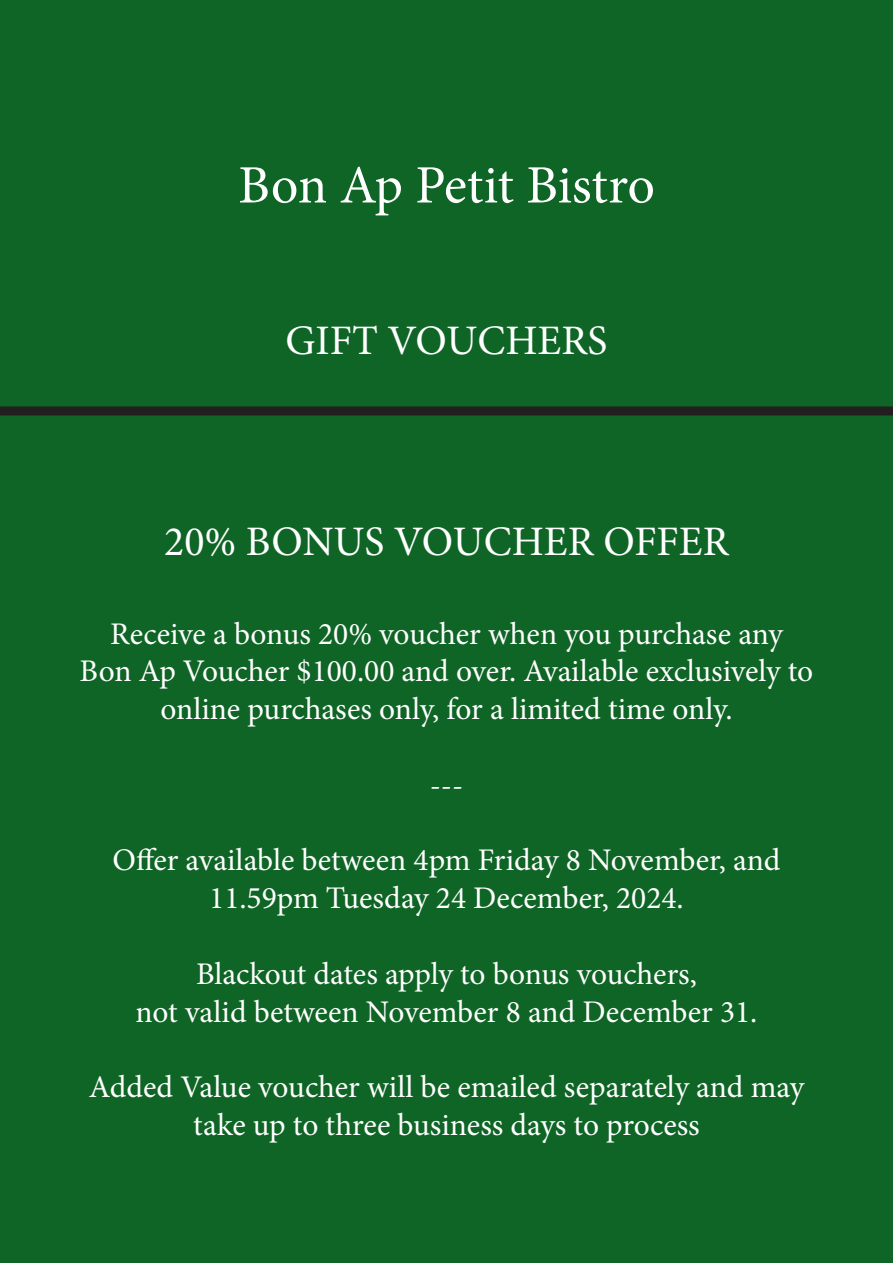
<style>
.page{position:relative;width:893px;height:1263px;background:#0f6525}
.page>*{position:absolute;margin:0;border:0;box-sizing:border-box;transform-origin:0 0}
.t1{font:54px "Minion Pro";letter-spacing:-.005em;color:#fff}
.t2{font:42px "Minion Pro";color:#fff}
.t3{font:31.5px/37.8px "Minion Pro";letter-spacing:-.005em;color:#fff;text-align:center}
</style>
<div class="page">
<div style="left:0;top:406px;width:893px;height:9px;background:#231f20"></div>
<p class="t1" style="left:238px;top:149px;width:418px">Bon Ap Petit Bistro</p>
<p class="t2" style="left:286px;top:312px;width:323px">GIFT VOUCHERS</p>
<p class="t2" style="left:164px;top:514px;width:566px">20% BONUS VOUCHER OFFER</p>
<p class="t3" style="left:110px;top:615px;width:674px">Receive a bonus 20% voucher when you purchase any</p>
<p class="t3" style="left:80px;top:652px;width:735px">Bon Ap Voucher $100.00 and over. Available exclusively to online purchases only, for a limited time only.</p>
<p class="t3" style="left:430px;top:766px;width:35px">---</p>
<p class="t3" style="left:112px;top:841px;width:669px">Offer available between 4pm Friday 8 November, and<br>11.59pm Tuesday 24 December, 2024.</p>
<p class="t3" style="left:196px;top:955px;width:502px">Blackout dates apply to bonus vouchers,</p>
<p class="t3" style="left:135px;top:993px;width:623px">not valid between November 8 and December 31.</p>
<p class="t3" style="left:89px;top:1068px;width:717px">Added Value voucher will be emailed separately and may take up to three business days to process</p>
</div>
